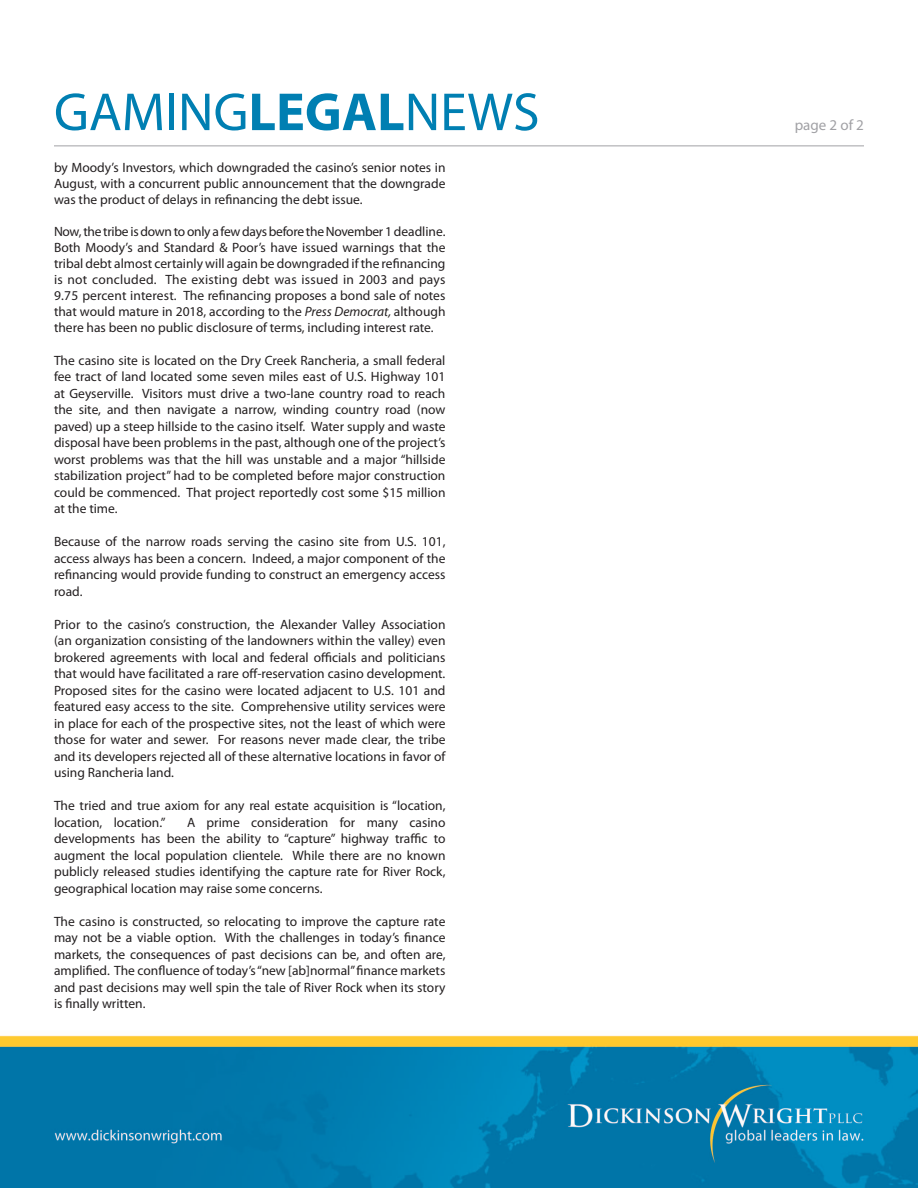
<style>
.page{position:relative;width:918px;height:1188px;background:#fff}
.page>*{position:absolute;margin:0;border:0;box-sizing:border-box;transform-origin:0 0}
.t1{font:54px "Myriad Pro";color:#007fb2}
.t2{font:15px "Myriad Pro";color:#a1a1a5}
.t3{font:13.5px/16.5px "Myriad Pro";color:#231f20;text-align:justify}
.s1{font-weight:700}
.s2{font-style:italic}
</style>
<div class="page">
<img style="left:0;top:145px;width:918px;height:1043px">
<hr style="left:54px;top:146px;width:810px;height:1px;background:#a1a1a5">
<p class="t1" style="left:54px;top:79px;width:487px">GAMING<span class="s1">LEGAL</span>NEWS</p>
<p class="t3" style="left:54px;top:159px;width:393px;line-height:16px">by Moody’s Investors, which downgraded the casino’s senior notes in August, with a concurrent public announcement that the downgrade was the product of delays in refinancing the debt issue.</p>
<p class="t3" style="left:54px;top:223px;width:393px;line-height:16px">Now, the tribe is down to only a few days before the November 1 deadline.<br>Both Moody’s and Standard &amp; Poor’s have issued warnings that the tribal debt almost certainly will again be downgraded if the refinancing is not concluded. The existing debt was issued in 2003 and pays 9.75 percent interest. The refinancing proposes a bond sale of notes that would mature in 2018, according to the <span class="s2">Press Democrat,</span> although there has been no public disclosure of terms, including interest rate.</p>
<p class="t3" style="left:54px;top:352px;width:393px">The casino site is located on the Dry Creek Rancheria, a small federal fee tract of land located some seven miles east of U.S. Highway 101 at Geyserville. Visitors must drive a two-lane country road to reach the site, and then navigate a narrow, winding country road (now paved) up a steep hillside to the casino itself. Water supply and waste disposal have been problems in the past, although one of the project’s worst problems was that the hill was unstable and a major “hillside stabilization project” had to be completed before major construction could be commenced. That project reportedly cost some $15 million at the time.</p>
<p class="t3" style="left:54px;top:533px;width:393px">Because of the narrow roads serving the casino site from U.S. 101, access always has been a concern. Indeed, a major component of the refinancing would provide funding to construct an emergency access road.</p>
<p class="t3" style="left:54px;top:616px;width:393px">Prior to the casino’s construction, the Alexander Valley Association (an organization consisting of the landowners within the valley) even brokered agreements with local and federal officials and politicians that would have facilitated a rare off-reservation casino development.<br>Proposed sites for the casino were located adjacent to U.S. 101 and featured easy access to the site. Comprehensive utility services were in place for each of the prospective sites, not the least of which were those for water and sewer. For reasons never made clear, the tribe and its developers rejected all of these alternative locations in favor of using Rancheria land.</p>
<p class="t3" style="left:54px;top:797px;width:393px">The tried and true axiom for any real estate acquisition is “location, location, location.”</p>
<p class="t3" style="left:54px;top:814px;width:393px;text-indent:133px">A prime consideration for many casino developments has been the ability to “capture” highway traffic to augment the local population clientele. While there are no known publicly released studies identifying the capture rate for River Rock, geographical location may raise some concerns.</p>
<p class="t3" style="left:54px;top:913px;width:393px">The casino is constructed, so relocating to improve the capture rate may not be a viable option. With the challenges in today’s finance markets, the consequences of past decisions can be, and often are, amplified. The confluence of today’s “new [ab]normal” finance markets and past decisions may well spin the tale of River Rock when its story is finally written.</p>
<p class="t2" style="left:795px;top:116px;width:71px">page 2 of 2</p>
</div>
